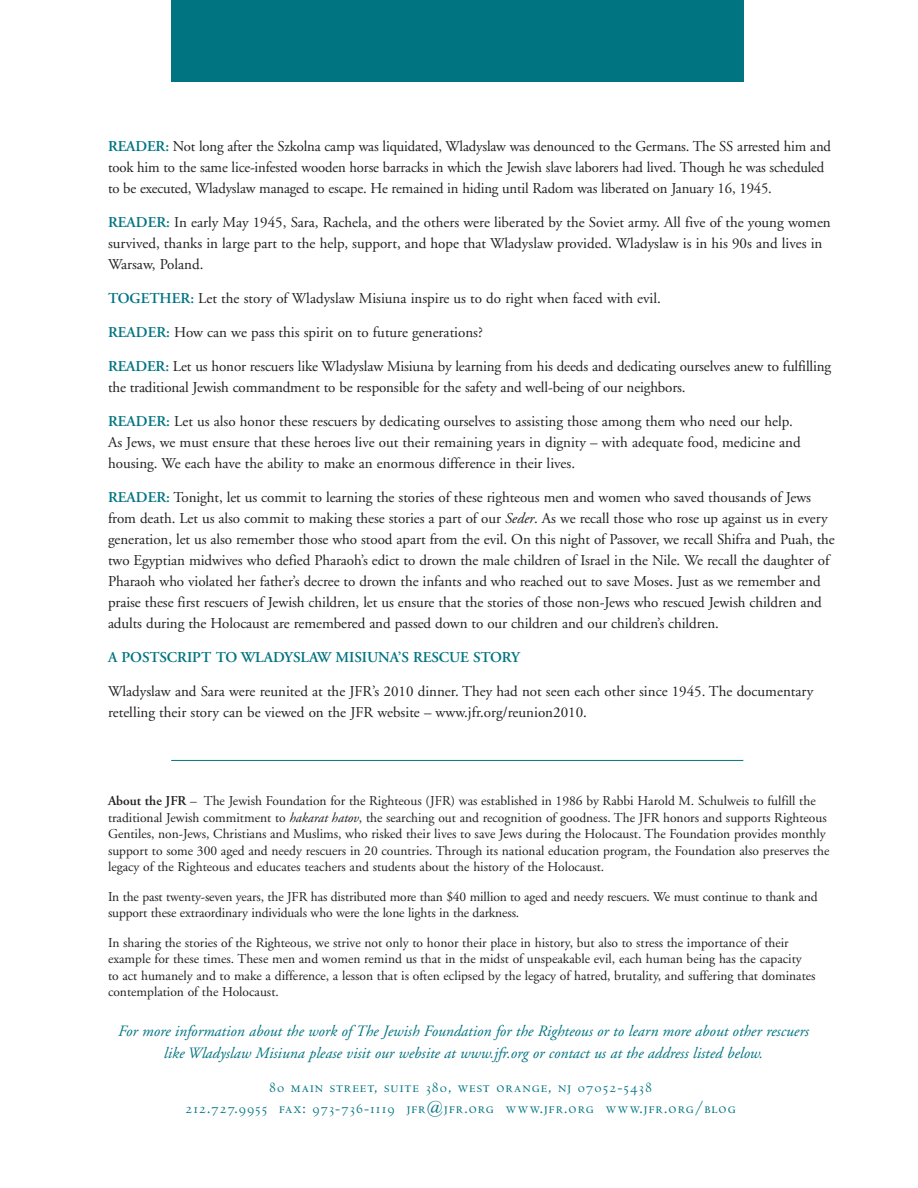
<style>
.page{position:relative;width:918px;height:1188px;background:#fff}
.page>*{position:absolute;margin:0;border:0;box-sizing:border-box;transform-origin:0 0}
.t1{font:16.5px/21px "Centaur MT SC";letter-spacing:.065em;color:#007481;text-align:center}
.t2{font:italic 15.75px/21.8px "Adobe Garamond";color:#007481;text-align:center}
.t3{font:15px/21px "Adobe Garamond";letter-spacing:-.005em;color:#231f20}
.t4{font:600 15px "Adobe Garamond";letter-spacing:-.005em;color:#007481}
.t5{font:13.5px/16.5px "Adobe Garamond";color:#231f20}
.s1{font-weight:600;color:#007481}
.s2{font-style:italic}
.s3{font-weight:600}
</style>
<div class="page">
<div style="left:171px;top:0;width:572px;height:82px;background:#007481"></div>
<hr style="left:171px;top:760px;width:572px;height:1px;background:#007481">
<p class="t3" style="left:108px;top:136px;width:725px"><span class="s1">READER:</span> Not long after the Szkolna camp was liquidated, Wladyslaw was denounced to the Germans. The SS arrested him and took him to the same lice-infested wooden horse barracks in which the Jewish slave laborers had lived. Though he was scheduled to be executed, Wladyslaw managed to escape. He remained in hiding until Radom was liberated on January 16, 1945.</p>
<p class="t3" style="left:108px;top:212px;width:724px"><span class="s1">READER:</span> In early May 1945, Sara, Rachela, and the others were liberated by the Soviet army. All five of the young women survived, thanks in large part to the help, support, and hope that Wladyslaw provided. Wladyslaw is in his 90s and lives in<br>Warsaw, Poland.</p>
<p class="t3" style="left:108px;top:288px;width:554px"><span class="s1">TOGETHER:</span> Let the story of Wladyslaw Misiuna inspire us to do right when faced with evil.</p>
<p class="t3" style="left:108px;top:322px;width:376px"><span class="s1">READER:</span> How can we pass this spirit on to future generations?</p>
<p class="t3" style="left:108px;top:356px;width:725px"><span class="s1">READER:</span> Let us honor rescuers like Wladyslaw Misiuna by learning from his deeds and dedicating ourselves anew to fulfilling the traditional Jewish commandment to be responsible for the safety and well-being of our neighbors.</p>
<p class="t3" style="left:108px;top:411px;width:694px"><span class="s1">READER:</span> Let us also honor these rescuers by dedicating ourselves to assisting those among them who need our help.<br>As Jews, we must ensure that these heroes live out their remaining years in dignity – with adequate food, medicine and housing. We each have the ability to make an enormous difference in their lives.</p>
<p class="t3" style="left:108px;top:487px;width:728px"><span class="s1">READER:</span> Tonight, let us commit to learning the stories of these righteous men and women who saved thousands of Jews from death. Let us also commit to making these stories a part of our <span class="s2">Seder</span>. As we recall those who rose up against us in every generation, let us also remember those who stood apart from the evil. On this night of Passover, we recall Shifra and Puah, the two Egyptian midwives who defied Pharaoh’s edict to drown the male children of Israel in the Nile. We recall the daughter of Pharaoh who violated her father’s decree to drown the infants and who reached out to save Moses. Just as we remember and praise these first rescuers of Jewish children, let us ensure that the stories of those non-Jews who rescued Jewish children and adults during the Holocaust are remembered and passed down to our children and our children’s children.</p>
<p class="t4" style="left:108px;top:649px;width:413px">A POSTSCRIPT TO WLADYSLAW MISIUNA’S RESCUE STORY</p>
<p class="t3" style="left:108px;top:681px;width:707px">Wladyslaw and Sara were reunited at the JFR’s 2010 dinner. They had not seen each other since 1945. The documentary retelling their story can be viewed on the JFR website – www.jfr.org/reunion2010.</p>
<p class="t5" style="left:108px;top:793px;width:723px"><span class="s3">About the JFR</span> – The Jewish Foundation for the Righteous (JFR) was established in 1986 by Rabbi Harold M. Schulweis to fulfill the traditional Jewish commitment to <span class="s2">hakarat hatov</span>, the searching out and recognition of goodness. The JFR honors and supports Righteous Gentiles, non-Jews, Christians and Muslims, who risked their lives to save Jews during the Holocaust. The Foundation provides monthly support to some 300 aged and needy rescuers in 20 countries. Through its national education program, the Foundation also preserves the legacy of the Righteous and educates teachers and students about the history of the Holocaust.</p>
<p class="t5" style="left:108px;top:889px;width:711px">In the past twenty-seven years, the JFR has distributed more than $40 million to aged and needy rescuers. We must continue to thank and support these extraordinary individuals who were the lone lights in the darkness.</p>
<p class="t5" style="left:108px;top:935px;width:709px">In sharing the stories of the Righteous, we strive not only to honor their place in history, but also to stress the importance of their example for these times. These men and women remind us that in the midst of unspeakable evil, each human being has the capacity to act humanely and to make a difference, a lesson that is often eclipsed by the legacy of hatred, brutality, and suffering that dominates contemplation of the Holocaust.</p>
<p class="t2" style="left:118px;top:1021px;width:692px">For more information about the work of The Jewish Foundation for the Righteous or to learn more about other rescuers like Wladyslaw Misiuna please visit our website at www.jfr.org or contact us at the address listed below.</p>
<p class="t1" style="left:186px;top:1077px;width:552px">80 main street, suite 380, west orange, nj 07052-5438<br>212.727.9955 fax: 973-736-1119 jfr@jfr.org www.jfr.org www.jfr.org/blog</p>
</div>
